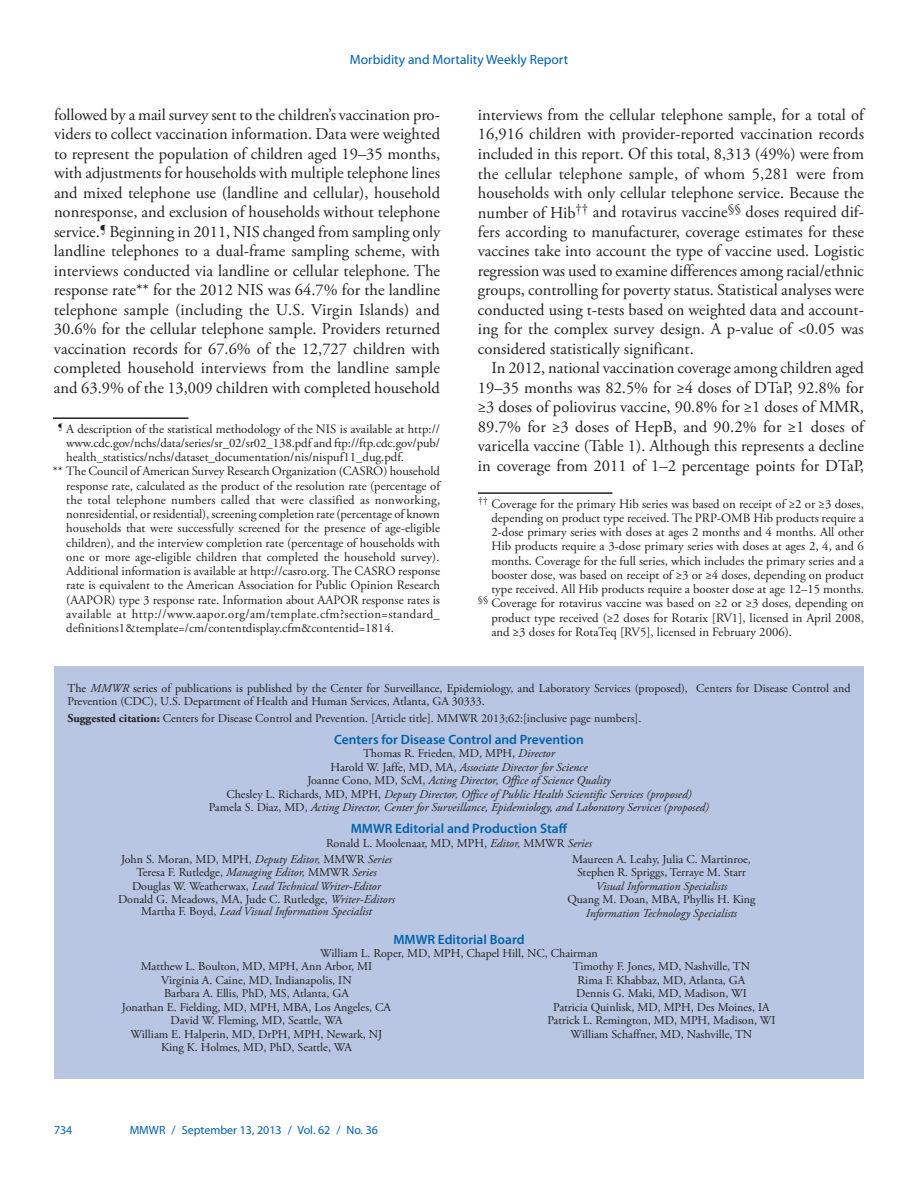
<style>
.page{position:relative;width:918px;height:1188px;background:#fff}
.page>*{position:absolute;margin:0;border:0;box-sizing:border-box;transform-origin:0 0}
.body_copy{font:16.5px/19.5px "Adobe Garamond Pro";color:#231f20;text-align:justify}
.t1{font:600 13.5px "Myriad Pro";color:#0161ab}
.t2{font:13.5px "Myriad Pro";color:#0161ab}
.footnote_no_rule_tex{font:12.75px/14.2px "Adobe Garamond Pro";color:#231f20;text-align:justify}
.footnote_w_rule_text{font:12.75px/14.2px "Adobe Garamond Pro";color:#231f20;text-align:justify}
.t3{font:12px/13.5px "Adobe Garamond Pro";color:#231f20;text-align:center}
.t4{font:italic 12px/13.5px "Adobe Garamond Pro";color:#231f20;text-align:center}
.footer_left{font:12px "Myriad Pro";color:#0161ab}
.s1{font-style:italic}
.s2{font-weight:700}
.s3{font-style:normal}
</style>
<div class="page">
<div style="left:54px;top:666px;width:810px;height:413px;background:#b8c6e3"></div>
<hr style="left:53px;top:417px;width:135px;height:2px;background:#231f20">
<hr style="left:478px;top:492px;width:134px;height:2px;background:#231f20">
<p class="t2" style="left:350px;top:51px;width:220px">Morbidity and Mortality Weekly Report</p>
<p class="body_copy" style="left:54px;top:106px;width:388px">followed by a mail survey sent to the children’s vaccination pro&shy;viders to collect vaccination information. Data were weighted to represent the population of children aged 19–35 months, with adjustments for households with multiple telephone lines and mixed telephone use (landline and cellular), household nonresponse, and exclusion of households without telephone service.<sup>¶</sup> Beginning in 2011, NIS changed from sampling only landline telephones to a dual-frame sampling scheme, with interviews conducted via landline or cellular telephone. The response rate** for the 2012 NIS was 64.7% for the landline telephone sample (including the U.S. Virgin Islands) and 30.6% for the cellular telephone sample. Providers returned vaccination records for 67.6% of the 12,727 children with completed household interviews from the landline sample and 63.9% of the 13,009 children with completed household</p>
<p class="body_copy" style="left:478px;top:106px;width:388px">interviews from the cellular telephone sample, for a total of 16,916 children with provider-reported vaccination records included in this report. Of this total, 8,313 (49%) were from the cellular telephone sample, of whom 5,281 were from households with only cellular telephone service. Because the number of Hib<sup>††</sup> and rotavirus vaccine<sup>§§</sup> doses required dif&shy;fers according to manufacturer, coverage estimates for these vaccines take into account the type of vaccine used. Logistic regression was used to examine differences among racial/ethnic groups, controlling for poverty status. Statistical analyses were conducted using t-tests based on weighted data and account&shy;ing for the complex survey design. A p-value of &lt;0.05 was considered statistically significant.</p>
<p class="body_copy" style="left:478px;top:359px;width:388px;text-indent:13px">In 2012, national vaccination coverage among children aged 19–35 months was 82.5% for ≥4 doses of DTaP, 92.8% for ≥3 doses of poliovirus vaccine, 90.8% for ≥1 doses of MMR, 89.7% for ≥3 doses of HepB, and 90.2% for ≥1 doses of varicella vaccine (Table 1). Although this represents a decline in coverage from 2011 of 1–2 percentage points for DTaP,</p>
<p class="footnote_w_rule_text" style="left:66px;top:422px;width:375px;text-indent:-8px"><sup>¶</sup> A description of the statistical methodology of the NIS is available at http:// www.cdc.gov/nchs/data/series/sr_02/sr02_138.pdf and ftp://ftp.cdc.gov/pub/ health_statistics/nchs/dataset_documentation/nis/nispuf11_dug.pdf.</p>
<p class="footnote_no_rule_tex" style="left:66px;top:465px;width:376px;text-indent:-13px">** The Council of American Survey Research Organization (CASRO) household response rate, calculated as the product of the resolution rate (percentage of the total telephone numbers called that were classified as nonworking, nonresidential, or residential), screening completion rate (percentage of known households that were successfully screened for the presence of age-eligible children), and the interview completion rate (percentage of households with one or more age-eligible children that completed the household survey).<br>Additional information is available at http://casro.org. The CASRO response rate is equivalent to the American Association for Public Opinion Research (AAPOR) type 3 response rate. Information about AAPOR response rates is available at http://www.aapor.org/am/template.cfm?section=standard_ definitions1&amp;template=/cm/contentdisplay.cfm&amp;contentid=1814.</p>
<p class="footnote_w_rule_text" style="left:491px;top:497px;width:374px;text-indent:-13px"><sup>††</sup> Coverage for the primary Hib series was based on receipt of ≥2 or ≥3 doses, depending on product type received. The PRP-OMB Hib products require a 2-dose primary series with doses at ages 2 months and 4 months. All other Hib products require a 3-dose primary series with doses at ages 2, 4, and 6 months. Coverage for the full series, which includes the primary series and a booster dose, was based on receipt of ≥3 or ≥4 doses, depending on product type received. All Hib products require a booster dose at age 12–15 months.</p>
<p class="footnote_no_rule_tex" style="left:491px;top:597px;width:374px;text-indent:-14px"><sup>§§</sup> Coverage for rotavirus vaccine was based on ≥2 or ≥3 doses, depending on product type received (≥2 doses for Rotarix [RV1], licensed in April 2008, and ≥3 doses for RotaTeq [RV5], licensed in February 2006).</p>
<p class="t3" style="left:68px;top:682px;width:785px;text-align:left">The <span class="s1">MMWR</span> series of publications is published by the Center for Surveillance, Epidemiology, and Laboratory Services (proposed), Centers for Disease Control and<br>Prevention (CDC), U.S. Department of Health and Human Services, Atlanta, GA 30333.</p>
<p class="t3" style="left:68px;top:712px;width:575px"><span class="s2">Suggested citation:</span> Centers for Disease Control and Prevention. [Article title]. MMWR 2013;62:[inclusive page numbers].</p>
<p class="t1" style="left:334px;top:731px;width:251px">Centers for Disease Control and Prevention</p>
<p class="t4" style="left:209px;top:747px;width:502px"><span class="s3">Thomas R. Frieden, MD, MPH,</span> Director<br><span class="s3">Harold W. Jaffe, MD, MA,</span> Associate Director for Science<br><span class="s3">Joanne Cono, MD, ScM,</span> Acting Director, Office of Science Quality<br><span class="s3">Chesley L. Richards, MD, MPH,</span> Deputy Director, Office of Public Health Scientific Services (proposed)<br><span class="s3">Pamela S. Diaz, MD,</span> Acting Director, Center for Surveillance, Epidemiology, and Laboratory Services (proposed)</p>
<p class="t1" style="left:351px;top:820px;width:218px">MMWR Editorial and Production Staff</p>
<p class="t3" style="left:121px;top:835px;width:472px;line-height:15.9px;text-align:left;text-indent:205px">Ronald L. Moolenaar, MD, MPH, <span class="s1">Editor,</span> MMWR <span class="s1">Series<br></span>John S. Moran, MD, MPH, <span class="s1">Deputy Editor,</span> MMWR <span class="s1">Series</span></p>
<p class="t3" style="left:118px;top:866px;width:278px">Teresa F. Rutledge, <span class="s1">Managing Editor,</span> MMWR <span class="s1">Series<br></span>Douglas W. Weatherwax, <span class="s1">Lead Technical Writer-Editor<br></span>Donald G. Meadows, MA, Jude C. Rutledge, <span class="s1">Writer-Editors</span></p>
<p class="t4" style="left:141px;top:905px;width:232px"><span class="s3">Martha F. Boyd,</span> Lead Visual Information Specialist</p>
<p class="t3" style="left:572px;top:852px;width:180px">Maureen A. Leahy, Julia C. Martinroe,<br>Stephen R. Spriggs, Terraye M. Starr</p>
<p class="t4" style="left:596px;top:879px;width:133px">Visual Information Specialists</p>
<p class="t3" style="left:567px;top:893px;width:190px">Quang M. Doan, MBA, Phyllis H. King</p>
<p class="t4" style="left:586px;top:906px;width:153px">Information Technology Specialists</p>
<p class="t1" style="left:393px;top:931px;width:133px">MMWR Editorial Board</p>
<p class="t3" style="left:320px;top:947px;width:279px">William L. Roper, MD, MPH, Chapel Hill, NC, Chairman</p>
<p class="t3" style="left:141px;top:960px;width:233px">Matthew L. Boulton, MD, MPH, Ann Arbor, MI</p>
<p class="t3" style="left:161px;top:974px;width:192px">Virginia A. Caine, MD, Indianapolis, IN</p>
<p class="t3" style="left:164px;top:987px;width:186px">Barbara A. Ellis, PhD, MS, Atlanta, GA</p>
<p class="t3" style="left:122px;top:1001px;width:271px">Jonathan E. Fielding, MD, MPH, MBA, Los Angeles, CA</p>
<p class="t3" style="left:170px;top:1014px;width:174px">David W. Fleming, MD, Seattle, WA</p>
<p class="t3" style="left:131px;top:1028px;width:253px">William E. Halperin, MD, DrPH, MPH, Newark, NJ</p>
<p class="t3" style="left:161px;top:1041px;width:192px">King K. Holmes, MD, PhD, Seattle, WA</p>
<p class="t3" style="left:548px;top:960px;width:229px">Timothy F. Jones, MD, Nashville, TN<br>Rima F. Khabbaz, MD, Atlanta, GA<br>Dennis G. Maki, MD, Madison, WI<br>Patricia Quinlisk, MD, MPH, Des Moines, IA Patrick L. Remington, MD, MPH, Madison, WI William Schaffner, MD, Nashville, TN</p>
<p class="footer_left" style="left:54px;top:1123px;width:20px">734</p>
<p class="footer_left" style="left:130px;top:1123px;width:250px">MMWR / September 13, 2013 / Vol. 62 / No. 36</p>
</div>
